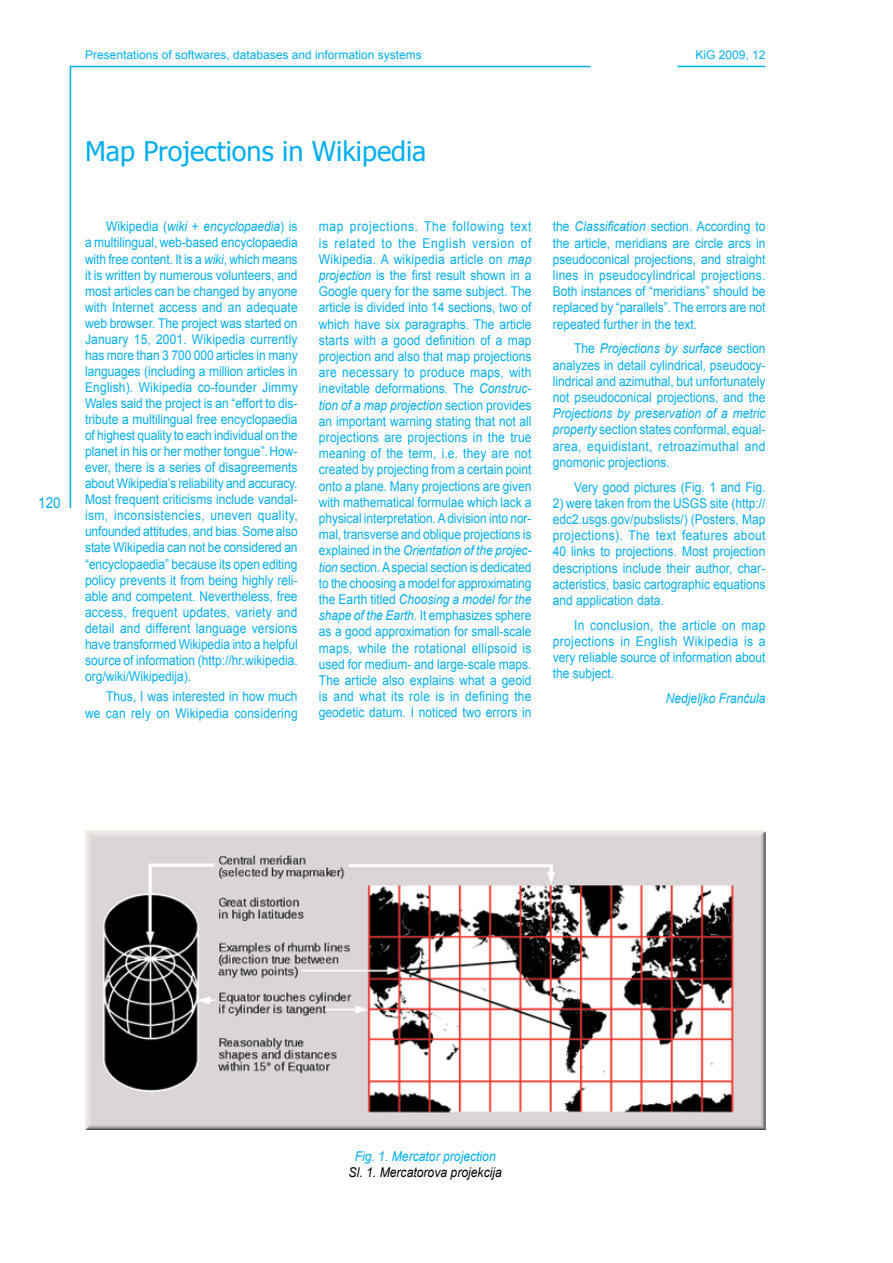
<style>
.page{position:relative;width:893px;height:1263px;background:#fff}
.page>*{position:absolute;margin:0;border:0;box-sizing:border-box;transform-origin:0 0}
.t1{font:27px "Tahoma";color:#00aeef}
.t2{font:15px "Arial";color:#00aeef;scale:.9 1}
.t3{font:13.5px/16.2px "Arial";color:#00aeef;text-align:justify;scale:.89 1}
.t4{font:italic 13.5px "Arial";color:#000;scale:.9 1}
.t5{font:italic 13.5px "Arial";color:#00aeef;scale:.9 1}
.t6{font:italic 13.5px "Arial";color:#00aeef;scale:.89 1}
.t7{font:12px "Arial";color:#00aeef}
.s1{font-style:italic}
</style>
<div class="page">
<hr style="left:70px;top:66px;width:520px;height:1px;background:#00aeef">
<hr style="left:70px;top:66px;width:1px;height:442px;background:#00aeef">
<hr style="left:677px;top:66px;width:88px;height:1px;background:#00aeef">
<img style="left:85px;top:831px;width:680px;height:298px">
<p class="t7" style="left:85px;top:47px;width:338px">Presentations of softwares, databases and information systems</p>
<p class="t7" style="left:695px;top:47px;width:72px">KiG 2009, 12</p>
<p class="t2" style="left:38px;top:493px;width:27px">120</p>
<h1 class="t1" style="left:85px;top:133px;width:343px">Map Projections in Wikipedia</h1>
<p class="t3" style="left:85px;top:219px;width:240px;text-indent:21px">Wikipedia (<span class="s1">wiki</span> + <span class="s1">encyclopaedia</span>) is a multilingual, web-based encyclopaedia with free content. It is a <span class="s1">wiki</span>, which means it is written by numerous volunteers, and most articles can be changed by anyone with Internet access and an adequate web browser. The project was started on January 15, 2001. Wikipedia currently has more than 3 700 000 articles in many languages (including a million articles in English). Wikipedia co-founder Jimmy Wales said the project is an “effort to dis&shy;tribute a multilingual free encyclopaedia of highest quality to each individual on the planet in his or her mother tongue”.How&shy;ever, there is a series of disagreements about Wikipedia’s reliability and accuracy.<br>Most frequent criticisms include vandal&shy;ism, inconsistencies, uneven quality, unfounded attitudes, and bias. Some also state Wikipedia can not be considered an “encyclopaedia” because its open editing policy prevents it from being highly reli&shy;able and competent. Nevertheless, free access, frequent updates, variety and detail and different language versions have transformed Wikipedia into a helpful source of information (http://hr.wikipedia. org/wiki/Wikipedija).</p>
<p class="t3" style="left:85px;top:689px;width:240px;text-align:right">Thus, I was interested in how much<br>we can rely on Wikipedia considering</p>
<p class="t3" style="left:319px;top:219px;width:240px">map projections. The following text is related to the English version of Wikipedia. A wikipedia article on <span class="s1">map projection</span> is the first result shown in a Google query for the same subject. The article is divided into 14 sections, two of which have six paragraphs. The article starts with a good definition of a map projection and also that map projections are necessary to produce maps, with inevitable deformations. The <span class="s1">Construc&shy;tion of a map projection</span> section provides an important warning stating that not all projections are projections in the true meaning of the term, i.e. they are not created by projecting from a certain point onto a plane. Many projections are given with mathematical formulae which lack a physical interpretation. A division into nor&shy;mal, transverse and oblique projections is explained in the <span class="s1">Orientation of the projec&shy;tion</span> section. A special section is dedicated to the choosing a model for approximating the Earth titled <span class="s1">Choosing a model for the shape of the Earth.</span> It emphasizes sphere as a good approximation for small-scale maps, while the rotational ellipsoid is used for medium- and large-scale maps.<br>The article also explains what a geoid is and what its role is in defining the geodetic datum. I noticed two errors in</p>
<p class="t3" style="left:553px;top:219px;width:241px">the <span class="s1">Classification</span> section. According to the article, meridians are circle arcs in pseudoconical projections, and straight lines in pseudocylindrical projections.<br>Both instances of “meridians” should be replaced by “parallels”. The errors are not repeated further in the text.</p>
<p class="t3" style="left:553px;top:341px;width:240px;text-indent:21px">The <span class="s1">Projections by surface</span> section analyzes in detail cylindrical, pseudocy&shy;lindrical and azimuthal, but unfortunately not pseudoconical projections, and the</p>
<p class="t3" style="left:553px;top:405px;width:240px"><span class="s1">Projections by preservation of a metric property</span> section states conformal, equal&shy;area, equidistant, retroazimuthal and gnomonic projections.</p>
<p class="t3" style="left:574px;top:479px;width:217px">Very good pictures (Fig. 1 and Fig.</p>
<p class="t3" style="left:553px;top:495px;width:240px">2) were taken from the USGS site (http:// edc2.usgs.gov/pubslists/) (Posters, Map projections). The text features about 40 links to projections. Most projection descriptions include their author, char&shy;acteristics, basic cartographic equations and application data.</p>
<p class="t3" style="left:553px;top:617px;width:240px;text-indent:21px">In conclusion, the article on map projections in English Wikipedia is a very reliable source of information about the subject.</p>
<p class="t6" style="left:666px;top:689px;width:113px">Nedjeljko Frančula</p>
<p class="t5" style="left:355px;top:1147px;width:158px">Fig. 1. Mercator projection</p>
<p class="t4" style="left:349px;top:1164px;width:172px">Sl. 1. Mercatorova projekcija</p>
</div>
